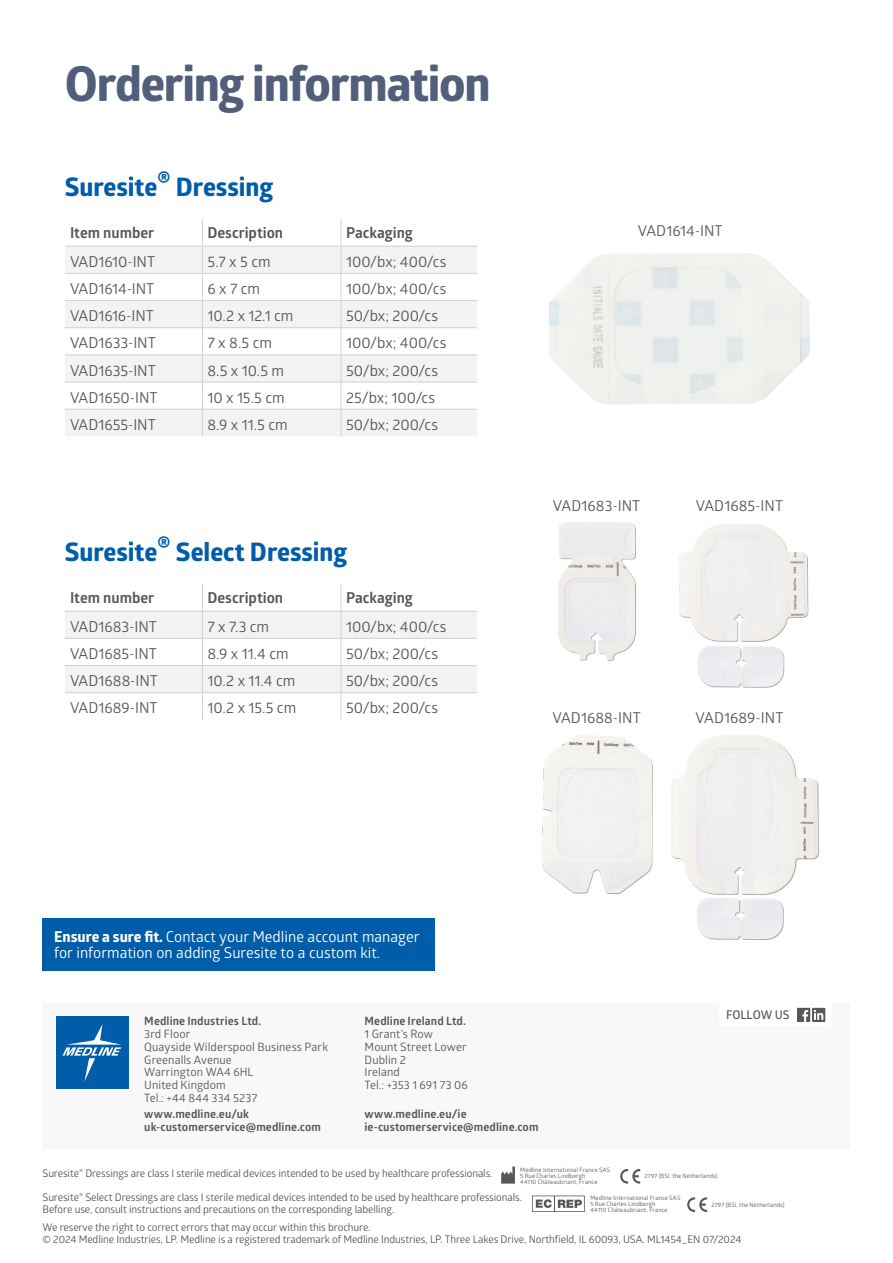
<style>
.page{position:relative;width:893px;height:1263px;background:#fff}
.page>*{position:absolute;margin:0;border:0;box-sizing:border-box;transform-origin:0 0}
.B1_XBold{font:800 48px "Glober";letter-spacing:-.025em;color:#515f7b}
.B1_XBold-2{font:800 25.5px "Glober";color:#005da9}
.t1{font:15px "Glober";letter-spacing:-.005em;color:#575756}
.EVS-Body{font:15px/17px "Glober";color:#fff}
.t2{font:700 15px "Glober";color:#575756}
.t3{font:600 12px "Glober";letter-spacing:-.01em;color:#575756}
.t4{font:11.55px "Glober";letter-spacing:.005em;color:#575756}
.t5{font:700 11.55px/12.8px "Glober";letter-spacing:.01em;color:#575756}
.MEDLINE_-_Reference_Trademark{font:10.5px/12px "Glober";letter-spacing:-.01em;color:#575756}
.t6{font:6px "Glober";letter-spacing:.02em;color:#575756}
.s1{font-family:"Globerx";font-weight:700}
</style>
<div class="page">
<div style="left:43px;top:1003px;width:807px;height:146px;background:#f8f8f8"></div>
<div style="left:56px;top:1017px;width:72px;height:72px;background:#005da9"></div>
<svg style="left:63px;top:1024px;width:58px;height:58px"></svg>
<div style="left:719px;top:994px;width:113px;height:33px;background:#fff;border-radius:6px"></div>
<svg style="left:812px;top:1008px;width:13px;height:14px"></svg>
<svg style="left:814px;top:1010px;width:9px;height:10px"></svg>
<div style="left:797px;top:1008px;width:13px;height:14px;background:#575756"></div>
<svg style="left:802px;top:1010px;width:6px;height:12px"></svg>
<div style="left:43px;top:918px;width:392px;height:53px;background:#005da9"></div>
<svg style="left:687px;top:1197px;width:20px;height:15px"></svg>
<svg style="left:501px;top:1166px;width:14px;height:17px"></svg>
<svg style="left:620px;top:1169px;width:20px;height:14px"></svg>
<svg style="left:65px;top:247px;width:412px;height:189px;fill:#f3f3f4"></svg>
<hr style="left:65px;top:246px;width:137px;height:1px;background:#d1d1d1">
<hr style="left:202px;top:246px;width:139px;height:1px;background:#d1d1d1">
<hr style="left:341px;top:246px;width:136px;height:1px;background:#d1d1d1">
<hr style="left:65px;top:273px;width:137px;height:1px;background:#d1d1d1">
<hr style="left:202px;top:273px;width:139px;height:1px;background:#d1d1d1">
<hr style="left:65px;top:300px;width:137px;height:1px;background:#d1d1d1">
<hr style="left:202px;top:300px;width:139px;height:1px;background:#d1d1d1">
<hr style="left:65px;top:327px;width:137px;height:1px;background:#d1d1d1">
<hr style="left:202px;top:327px;width:139px;height:1px;background:#d1d1d1">
<hr style="left:65px;top:354px;width:137px;height:1px;background:#d1d1d1">
<hr style="left:202px;top:354px;width:139px;height:1px;background:#d1d1d1">
<hr style="left:65px;top:382px;width:137px;height:1px;background:#d1d1d1">
<hr style="left:202px;top:382px;width:139px;height:1px;background:#d1d1d1">
<hr style="left:65px;top:409px;width:137px;height:1px;background:#d1d1d1">
<hr style="left:202px;top:409px;width:139px;height:1px;background:#d1d1d1">
<svg style="left:202px;top:219px;width:1px;height:217px"></svg>
<svg style="left:341px;top:219px;width:1px;height:217px"></svg>
<hr style="left:341px;top:273px;width:136px;height:1px;background:#d1d1d1">
<hr style="left:341px;top:300px;width:136px;height:1px;background:#d1d1d1">
<hr style="left:341px;top:327px;width:136px;height:1px;background:#d1d1d1">
<hr style="left:341px;top:354px;width:136px;height:1px;background:#d1d1d1">
<hr style="left:341px;top:382px;width:136px;height:1px;background:#d1d1d1">
<hr style="left:341px;top:409px;width:136px;height:1px;background:#d1d1d1">
<svg style="left:65px;top:584px;width:412px;height:136px"></svg>
<hr style="left:341px;top:638px;width:136px;height:1px;background:#d1d1d1">
<hr style="left:341px;top:665px;width:136px;height:1px;background:#d1d1d1">
<hr style="left:341px;top:692px;width:136px;height:1px;background:#d1d1d1">
<img style="left:558px;top:522px;width:78px;height:139px">
<img style="left:679px;top:524px;width:130px;height:164px">
<img style="left:542px;top:736px;width:111px;height:158px">
<img style="left:671px;top:735px;width:148px;height:205px">
<svg style="left:532px;top:1195px;width:53px;height:17px"></svg>
<img style="left:549px;top:253px;width:260px;height:151px">
<p class="B1_XBold" style="left:65px;top:50px;width:427px">Ordering information</p>
<p class="B1_XBold-2" style="left:65px;top:169px;width:210px">Suresite® Dressing</p>
<p class="t2" style="left:70px;top:222px;width:86px">Item number</p>
<p class="t2" style="left:207px;top:222px;width:77px">Description</p>
<p class="t2" style="left:346px;top:222px;width:68px">Packaging</p>
<p class="t1" style="left:70px;top:251px;width:87px">VAD1610-INT</p>
<p class="t1" style="left:207px;top:251px;width:65px">5.7 x 5 cm</p>
<p class="t1" style="left:346px;top:251px;width:102px">100/bx; 400/cs</p>
<p class="t1" style="left:70px;top:278px;width:86px">VAD1614-INT</p>
<p class="t1" style="left:207px;top:278px;width:54px">6 x 7 cm</p>
<p class="t1" style="left:346px;top:278px;width:102px">100/bx; 400/cs</p>
<p class="t1" style="left:70px;top:305px;width:86px">VAD1616-INT</p>
<p class="t1" style="left:207px;top:305px;width:87px">10.2 x 12.1 cm</p>
<p class="t1" style="left:346px;top:305px;width:94px">50/bx; 200/cs</p>
<p class="t1" style="left:70px;top:333px;width:87px">VAD1633-INT</p>
<p class="t1" style="left:207px;top:333px;width:66px">7 x 8.5 cm</p>
<p class="t1" style="left:346px;top:333px;width:102px">100/bx; 400/cs</p>
<p class="t1" style="left:70px;top:360px;width:87px">VAD1635-INT</p>
<p class="t1" style="left:207px;top:360px;width:78px">8.5 x 10.5 m</p>
<p class="t1" style="left:346px;top:360px;width:94px">50/bx; 200/cs</p>
<p class="t1" style="left:70px;top:387px;width:89px">VAD1650-INT</p>
<p class="t1" style="left:207px;top:387px;width:79px">10 x 15.5 cm</p>
<p class="t1" style="left:346px;top:387px;width:91px">25/bx; 100/cs</p>
<p class="t1" style="left:70px;top:414px;width:87px">VAD1655-INT</p>
<p class="t1" style="left:207px;top:414px;width:82px">8.9 x 11.5 cm</p>
<p class="t1" style="left:346px;top:414px;width:94px">50/bx; 200/cs</p>
<p class="B1_XBold-2" style="left:65px;top:534px;width:284px">Suresite® Select Dressing</p>
<p class="t2" style="left:70px;top:587px;width:86px">Item number</p>
<p class="t2" style="left:207px;top:587px;width:77px">Description</p>
<p class="t2" style="left:346px;top:587px;width:68px">Packaging</p>
<p class="t1" style="left:70px;top:616px;width:89px">VAD1683-INT</p>
<p class="t1" style="left:207px;top:616px;width:63px">7 x 7.3 cm</p>
<p class="t1" style="left:346px;top:616px;width:102px">100/bx; 400/cs</p>
<p class="t1" style="left:70px;top:643px;width:89px">VAD1685-INT</p>
<p class="t1" style="left:207px;top:643px;width:83px">8.9 x 11.4 cm</p>
<p class="t1" style="left:346px;top:643px;width:94px">50/bx; 200/cs</p>
<p class="t1" style="left:70px;top:670px;width:90px">VAD1688-INT</p>
<p class="t1" style="left:207px;top:670px;width:89px">10.2 x 11.4 cm</p>
<p class="t1" style="left:346px;top:670px;width:94px">50/bx; 200/cs</p>
<p class="t1" style="left:70px;top:697px;width:89px">VAD1689-INT</p>
<p class="t1" style="left:207px;top:697px;width:90px">10.2 x 15.5 cm</p>
<p class="t1" style="left:346px;top:697px;width:94px">50/bx; 200/cs</p>
<p class="t1" style="left:638px;top:220px;width:86px">VAD1614-INT</p>
<p class="t1" style="left:553px;top:495px;width:89px">VAD1683-INT</p>
<p class="t1" style="left:696px;top:495px;width:89px">VAD1685-INT</p>
<p class="t1" style="left:552px;top:707px;width:90px">VAD1688-INT</p>
<p class="t1" style="left:695px;top:707px;width:90px">VAD1689-INT</p>
<p class="EVS-Body" style="left:54px;top:927px;width:367px"><span class="s1">Ensure a sure fit.</span> Contact your Medline account manager for information on adding Suresite to a custom kit.</p>
<p class="t5" style="left:144px;top:1015px;width:119px">Medline Industries Ltd.</p>
<p class="t4" style="left:144px;top:1026px;width:48px">3rd Floor</p>
<p class="t4" style="left:144px;top:1039px;width:185px">Quayside Wilderspool Business Park</p>
<p class="t4" style="left:144px;top:1051px;width:89px">Greenalls Avenue</p>
<p class="t4" style="left:144px;top:1064px;width:111px">Warrington WA4 6HL</p>
<p class="t4" style="left:144px;top:1077px;width:83px">United Kingdom</p>
<p class="t4" style="left:144px;top:1090px;width:115px">Tel.: +44 844 334 5237</p>
<p class="t5" style="left:144px;top:1108px;width:178px">www.medline.eu/uk uk-customerservice@medline.com</p>
<p class="t5" style="left:365px;top:1015px;width:103px">Medline Ireland Ltd.</p>
<p class="t4" style="left:365px;top:1026px;width:70px">1 Grant’s Row</p>
<p class="t4" style="left:365px;top:1039px;width:103px">Mount Street Lower</p>
<p class="t4" style="left:365px;top:1051px;width:43px">Dublin 2</p>
<p class="t4" style="left:365px;top:1064px;width:37px">Ireland</p>
<p class="t4" style="left:365px;top:1077px;width:105px">Tel.: +353 1 691 73 06</p>
<p class="t5" style="left:365px;top:1108px;width:175px">www.medline.eu/ie ie-customerservice@medline.com</p>
<p class="t3" style="left:726px;top:1007px;width:65px">FOLLOW US</p>
<p class="t6" style="left:520px;top:1165px;width:91px">Medline International France SAS</p>
<p class="t6" style="left:520px;top:1171px;width:67px">5 Rue Charles Lindbergh</p>
<p class="t6" style="left:520px;top:1177px;width:79px">44110 Châteaubriant, France</p>
<p class="MEDLINE_-_Reference_Trademark" style="left:43px;top:1167px;width:452px">Suresite<sup>®</sup> Dressings are class I sterile medical devices intended to be used by healthcare professionals.</p>
<p class="MEDLINE_-_Reference_Trademark" style="left:43px;top:1191px;width:481px">Suresite<sup>®</sup> Select Dressings are class I sterile medical devices intended to be used by healthcare professionals.<br>Before use, consult instructions and precautions on the corresponding labelling.</p>
<p class="MEDLINE_-_Reference_Trademark" style="left:43px;top:1221px;width:330px">We reserve the right to correct errors that may occur within this brochure.</p>
<p class="MEDLINE_-_Reference_Trademark" style="left:43px;top:1233px;width:700px">© 2024 Medline Industries, LP. Medline is a registered trademark of Medline Industries, LP. Three Lakes Drive, Northfield, IL 60093, USA. ML1454_EN 07/2024</p>
<p class="t6" style="left:644px;top:1172px;width:75px">2797 (BSI, the Netherlands)</p>
<p class="t6" style="left:590px;top:1194px;width:91px">Medline International France SAS</p>
<p class="t6" style="left:590px;top:1200px;width:67px">5 Rue Charles Lindbergh</p>
<p class="t6" style="left:590px;top:1206px;width:79px">44110 Châteaubriant, France</p>
<p class="t6" style="left:711px;top:1200px;width:75px">2797 (BSI, the Netherlands)</p>
</div>
